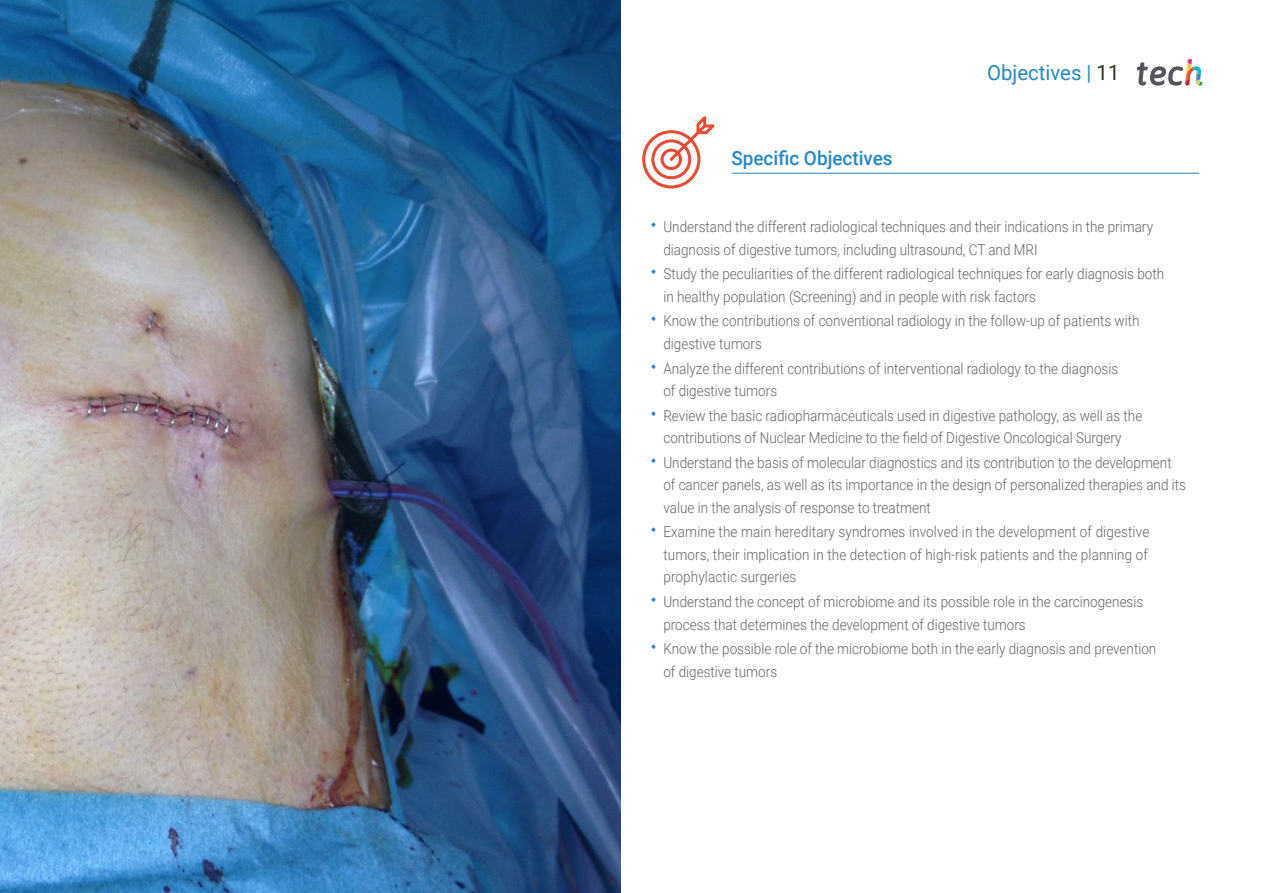
<style>
.page{position:relative;width:1263px;height:893px;background:#fff}
.page>*{position:absolute;margin:0;border:0;box-sizing:border-box;transform-origin:0 0}
.t1{font:21px "Roboto";color:#2488c9}
.t2{font:500 19.5px "Roboto";color:#2488c9}
.t3{font:300 15px/22.5px "Roboto";color:#61646a;scale:.9 1}
.s1{color:#312e20}
</style>
<div class="page">
<hr style="left:731px;top:173px;width:468px;height:1px;background:#2488c9">
<svg style="left:642px;top:116px;width:72px;height:72px"></svg>
<svg style="left:1137px;top:59px;width:65px;height:27px"></svg>
<img style="left:0;top:0;width:621px;height:893px">
<h2 class="t2" style="left:731px;top:144px;width:163px">Specific Objectives</h2>
<h1 class="t1" style="left:987px;top:57px;width:134px">Objectives | <span class="s1">11</span></h1>
<p class="t3" style="left:663px;top:215px;width:546px">Understand the different radiological techniques and their indications in the primary diagnosis of digestive tumors, including ultrasound, CT and MRI</p>
<p class="t3" style="left:663px;top:262px;width:558px">Study the peculiarities of the different radiological techniques for early diagnosis both in healthy population (Screening) and in people with risk factors</p>
<p class="t3" style="left:663px;top:309px;width:530px">Know the contributions of conventional radiology in the follow-up of patients with digestive tumors</p>
<p class="t3" style="left:663px;top:356px;width:507px">Analyze the different contributions of interventional radiology to the diagnosis of digestive tumors</p>
<p class="t3" style="left:663px;top:403px;width:534px">Review the basic radiopharmaceuticals used in digestive pathology, as well as the contributions of Nuclear Medicine to the field of Digestive Oncological Surgery</p>
<p class="t3" style="left:663px;top:451px;width:582px">Understand the basis of molecular diagnostics and its contribution to the development of cancer panels, as well as its importance in the design of personalized therapies and its value in the analysis of response to treatment</p>
<p class="t3" style="left:663px;top:520px;width:541px;text-align:justify">Examine the main hereditary syndromes involved in the development of digestive tumors, their implication in the detection of high-risk patients and the planning of prophylactic surgeries</p>
<p class="t3" style="left:663px;top:590px;width:535px">Understand the concept of microbiome and its possible role in the carcinogenesis process that determines the development of digestive tumors</p>
<p class="t3" style="left:663px;top:637px;width:549px">Know the possible role of the microbiome both in the early diagnosis and prevention of digestive tumors</p>
</div>
